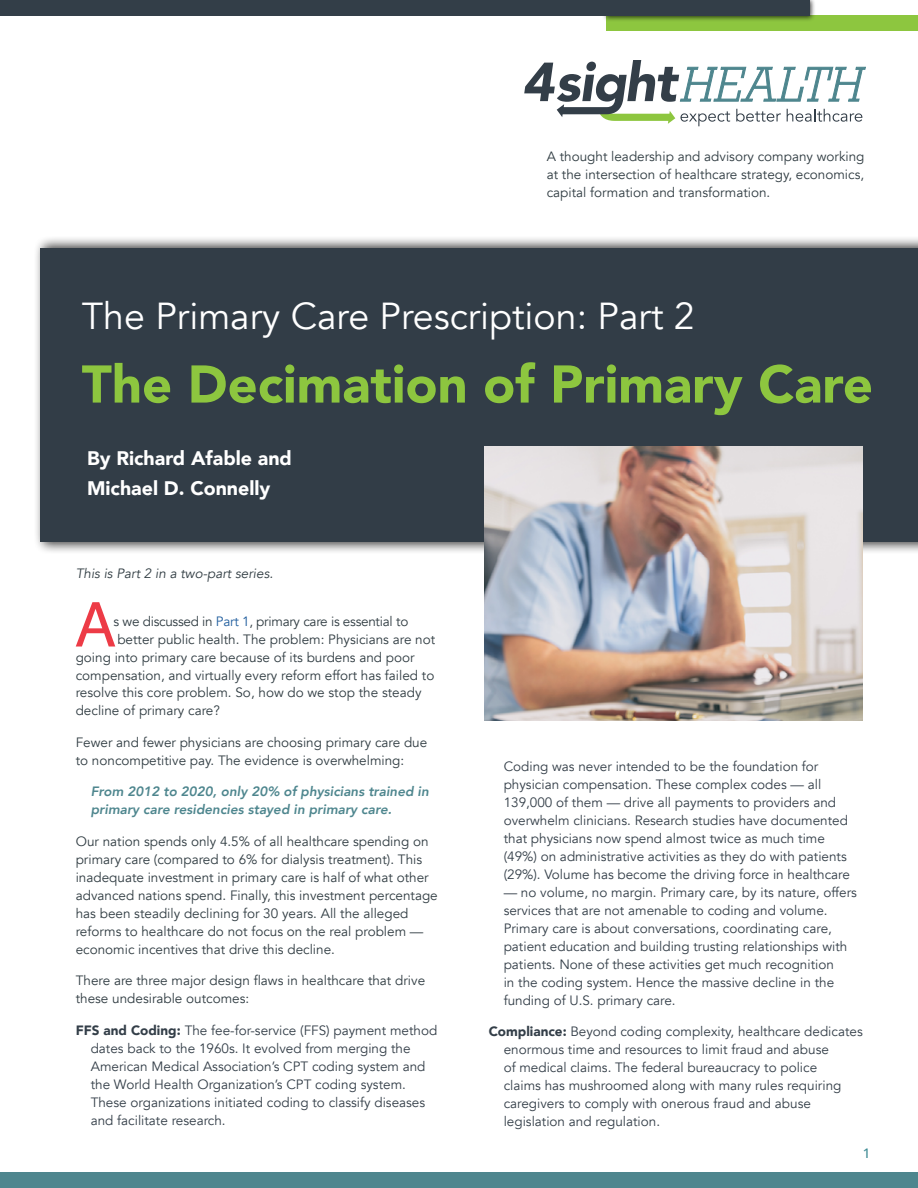
<style>
.page{position:relative;width:918px;height:1188px;background:#fff}
.page>*{position:absolute;margin:0;border:0;box-sizing:border-box;transform-origin:0 0}
.t1{font:61.8px "Helvetica";color:#ed3b46}
.t2{font:900 52.5px "Avenir";color:#8dc63f}
.t3{font:37.5px "Avenir";color:#fff}
.t4{font:900 19.65px/29.7px "Avenir";color:#fff}
.t5{font:13.5px/18px "Avenir";color:#333e48}
.t6{font:13.5px/18px "Avenir";color:#303c42}
.t7{font:italic 800 13.5px/18px "Avenir";color:#4e868e}
.t8{font:13.5px "Avenir";letter-spacing:-.02em;color:#303c42}
.t9{font:italic 13.5px "Avenir";color:#303c42}
.t10{font:500 13.5px "Avenir";color:#3e8b94}
.s1{color:#215e9e}
.s2{font-weight:900}
</style>
<div class="page">
<div style="left:33px;top:235px;width:885px;height:320px;background:#000;opacity:.75"></div>
<div style="left:40px;top:248px;width:878px;height:294px;background:#323d47"></div>
<svg style="left:524px;top:60px;width:342px;height:66px"></svg>
<div style="left:606px;top:16px;width:312px;height:15px;background:#8dc63f"></div>
<div style="left:602px;top:0;width:214px;height:22px;background:#000;opacity:.75"></div>
<div style="left:0;top:0;width:810px;height:16px;background:#333e48"></div>
<div style="left:0;top:1172px;width:918px;height:16px;background:#4e868e"></div>
<img style="left:484px;top:446px;width:378px;height:274px">
<p class="t6" style="left:547px;top:148px;width:319px;text-align:justify">A thought leadership and advisory company working at the intersection of healthcare strategy, economics, capital formation and transformation.</p>
<h3 class="t3" style="left:82px;top:293px;width:615px">The Primary Care Prescription: Part 2</h3>
<h2 class="t2" style="left:82px;top:339px;width:793px">The Decimation of Primary Care</h2>
<h3 class="t4" style="left:87px;top:443px;width:206px">By Richard Afable and<br>Michael D. Connelly</h3>
<p class="t9" style="left:76px;top:565px;width:199px">This is Part 2 in a two-part series.</p>
<h1 class="t1" style="left:75px;top:577px;width:43px">A</h1>
<p class="t8" style="left:114px;top:613px;width:296px">s we discussed in <span class="s1">Part 1</span>, primary care is essential to</p>
<p class="t6" style="left:117px;top:630px;width:319px">better public health. The problem: Physicians are not</p>
<p class="t6" style="left:76px;top:648px;width:340px">going into primary care because of its burdens and poor</p>
<p class="t6" style="left:76px;top:666px;width:360px">compensation, and virtually every reform effort has failed to</p>
<p class="t6" style="left:76px;top:684px;width:347px">resolve this core problem. So, how do we stop the steady</p>
<p class="t6" style="left:76px;top:702px;width:146px">decline of primary care?</p>
<p class="t6" style="left:76px;top:734px;width:353px">Fewer and fewer physicians are choosing primary care due to noncompetitive pay. The evidence is overwhelming:</p>
<p class="t7" style="left:91px;top:783px;width:340px">From 2012 to 2020, only 20% of physicians trained in primary care residencies stayed in primary care.</p>
<p class="t6" style="left:76px;top:833px;width:364px">Our nation spends only 4.5% of all healthcare spending on primary care (compared to 6% for dialysis treatment). This inadequate investment in primary care is half of what other advanced nations spend. Finally, this investment percentage has been steadily declining for 30 years. All the alleged reforms to healthcare do not focus on the real problem — economic incentives that drive this decline.</p>
<p class="t6" style="left:76px;top:972px;width:351px">There are three major design flaws in healthcare that drive these undesirable outcomes:</p>
<p class="t5" style="left:91px;top:1022px;width:348px;text-indent:-15px"><span class="s2">FFS and Coding:</span> The fee-for-service (FFS) payment method dates back to the 1960s. It evolved from merging the American Medical Association’s CPT coding system and the World Health Organization’s CPT coding system.<br>These organizations initiated coding to classify diseases and facilitate research.</p>
<p class="t5" style="left:504px;top:758px;width:348px">Coding was never intended to be the foundation for physician compensation. These complex codes — all 139,000 of them — drive all payments to providers and overwhelm clinicians. Research studies have documented that physicians now spend almost twice as much time (49%) on administrative activities as they do with patients (29%). Volume has become the driving force in healthcare</p>
<p class="t5" style="left:504px;top:884px;width:355px">— no volume, no margin. Primary care, by its nature, offers services that are not amenable to coding and volume.<br>Primary care is about conversations, coordinating care, patient education and building trusting relationships with patients. None of these activities get much recognition<br>in the coding system. Hence the massive decline in the funding of U.S. primary care.</p>
<p class="t5" style="left:504px;top:1023px;width:361px;text-indent:-15px"><span class="s2">Compliance:</span> Beyond coding complexity, healthcare dedicates enormous time and resources to limit fraud and abuse<br>of medical claims. The federal bureaucracy to police<br>claims has mushroomed along with many rules requiring caregivers to comply with onerous fraud and abuse legislation and regulation.</p>
<p class="t10" style="left:863px;top:1142px;width:9px">1</p>
</div>
